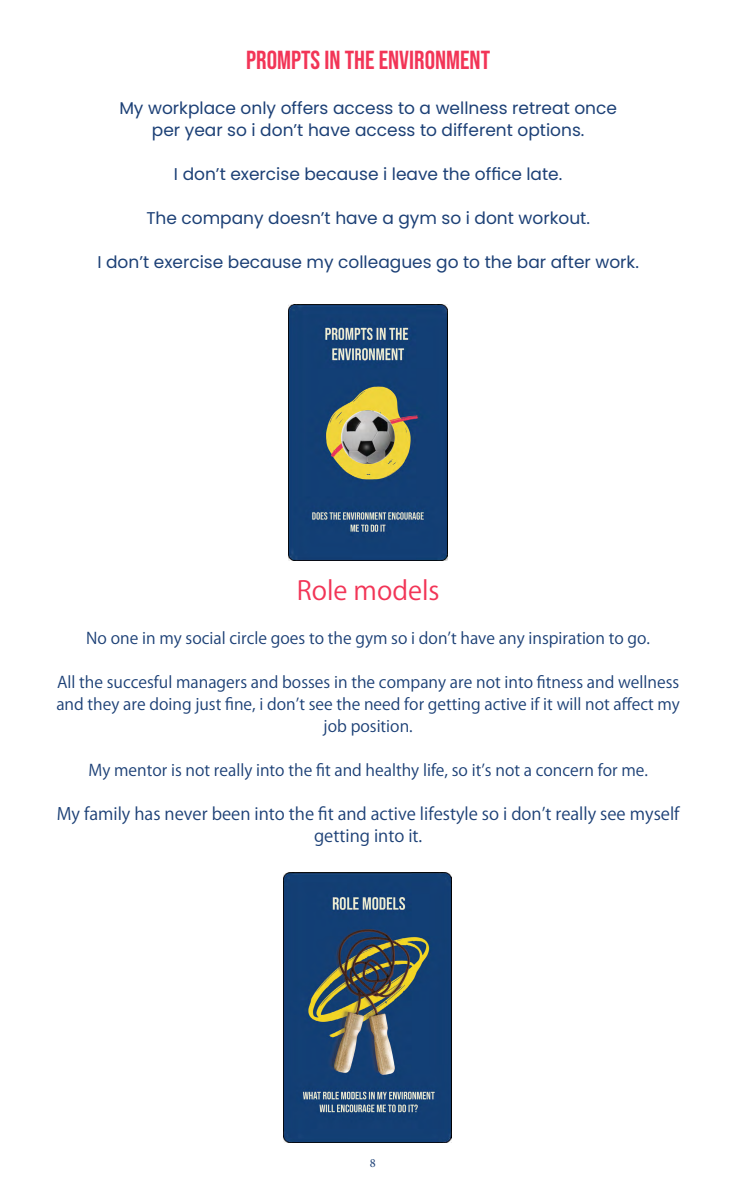
<style>
.page{position:relative;width:749px;height:1199px;background:#fff}
.page>*{position:absolute;margin:0;border:0;box-sizing:border-box;transform-origin:0 0}
.t1{font:26px "Bebas Neue";color:#f23557}
.t2{font:26px "Koz Go Pr 6 N";color:#f23557}
.t3{font:17px/22px "Poppins";color:#1c4076;text-align:center}
.t4{font:17px/22px "Koz Go Pr 6 N";color:#1c4076;text-align:center}
.t5{font:16px/22px "Koz Go Pr 6 N";color:#1c4076;text-align:center}
.t6{font:12.5px "Minion Pro";color:#1c4076}
</style>
<div class="page">
<img style="left:288px;top:305px;width:160px;height:256px">
<img style="left:284px;top:872px;width:168px;height:270px">
<h1 class="t1" style="left:246px;top:46px;width:245px">PROMPTS IN THE ENVIRONMENT</h1>
<p class="t3" style="left:119px;top:97px;width:499px">My workplace only offers access to a wellness retreat once per year so i don’t have access to different options.</p>
<p class="t3" style="left:174px;top:163px;width:390px">I don’t exercise because i leave the office late.</p>
<p class="t3" style="left:146px;top:207px;width:445px">The company doesn’t have a gym so i dont workout.</p>
<p class="t3" style="left:97px;top:251px;width:543px">I don’t exercise because my colleagues go to the bar after work.</p>
<h1 class="t2" style="left:297px;top:576px;width:144px">Role models</h1>
<p class="t5" style="left:86px;top:628px;width:565px">No one in my social circle goes to the gym so i don’t have any inspiration to go.</p>
<p class="t5" style="left:56px;top:672px;width:625px">All the succesful managers and bosses in the company are not into fitness and wellness and they are doing just fine, i don’t see the need for getting active if it will not affect my job position.</p>
<p class="t5" style="left:88px;top:760px;width:561px">My mentor is not really into the fit and healthy life, so it’s not a concern for me.</p>
<p class="t4" style="left:57px;top:803px;width:624px">My family has never been into the fit and active lifestyle so i don’t really see myself getting into it.</p>
<p class="t6" style="left:370px;top:1155px;width:7px">8</p>
</div>
